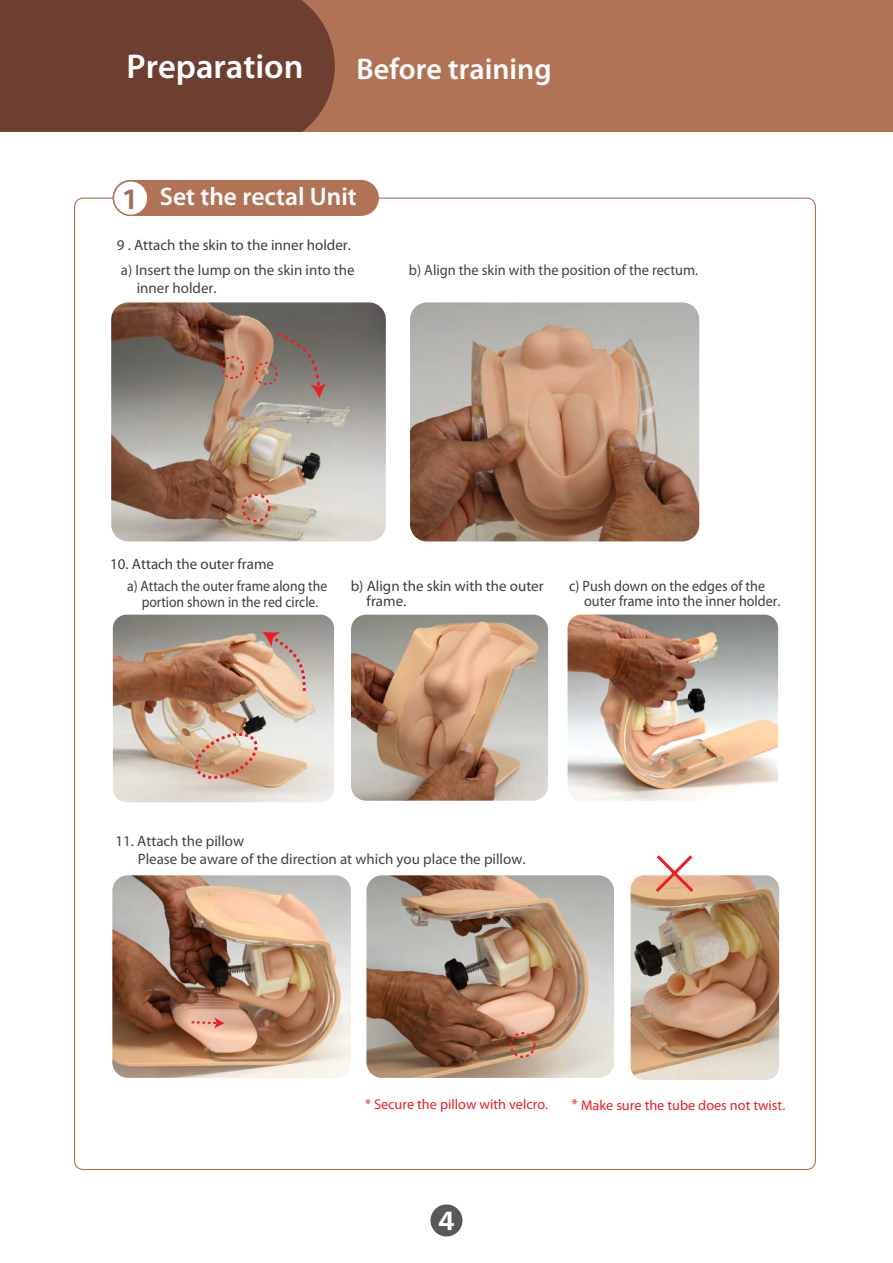
<style>
.page{position:relative;width:893px;height:1263px;background:#fff}
.page>*{position:absolute;margin:0;border:0;box-sizing:border-box;transform-origin:0 0}
.t1{font:600 34.5px "Myriad Pro";color:#fff}
.t2{font:600 30px "Myriad Pro";color:#fff}
.t3{font:600 25.5px "Myriad Pro";color:#fff}
.t4{font:700 25.5px "Koz Go Pro";color:#9e715e}
.t5{font:700 24px "Koz Go Pro";color:#fff}
.t6{font:15px/21.8px "Myriad Pro";color:#3e3e3f}
.t7{font:15px/18px "Myriad Pro";color:#414243}
.t8{font:15px/15px "Myriad Pro";color:#3e3e3f;scale:.94 1}
.t9{font:15px "Myriad Pro";color:#414243;scale:.96 1}
.t10{font:15px "Myriad Pro";color:#3e3e3f;scale:.91 1}
.t11{font:14.25px "Myriad Pro";color:#ee1d23}
.s1{font-family:"Koz Go Pro"}
</style>
<div class="page">
<div style="left:113px;top:181px;width:265px;height:34px;background:#b07355;border-radius:17px"></div>
<div style="left:113px;top:180px;width:266px;height:36px;border:2px solid #b07355;border-radius:17px"></div>
<img style="left:631px;top:875px;width:148px;height:205px">
<img style="left:351px;top:615px;width:197px;height:186px">
<img style="left:568px;top:615px;width:210px;height:186px">
<img style="left:113px;top:615px;width:221px;height:187px">
<img style="left:112px;top:875px;width:239px;height:203px">
<img style="left:111px;top:302px;width:275px;height:239px">
<img style="left:410px;top:302px;width:289px;height:239px">
<div style="left:0;top:0;width:893px;height:132px;background:#b07355"></div>
<div style="left:0;top:0;width:335px;height:132px;background:#6c3f30"></div>
<div style="left:430px;top:1204px;width:32px;height:32px;background:#57585a;border-radius:50%"></div>
<div style="left:113px;top:181px;width:35px;height:34px;background:#fff;border-radius:50%"></div>
<div style="left:113px;top:180px;width:36px;height:36px;border:2px solid #b07355;border-radius:50%"></div>
<svg style="left:190px;top:1017px;width:35px;height:12px"></svg>
<img style="left:366px;top:875px;width:248px;height:203px">
<svg style="left:274px;top:330px;width:52px;height:68px;background:#7f726c"></svg>
<div style="left:242px;top:494px;width:28px;height:28px;border:2px dashed #ee1d23;border-radius:50%"></div>
<div style="left:510px;top:1032px;width:25px;height:26px;border:2px dashed #ee1d23;border-radius:50%"></div>
<div style="left:221px;top:356px;width:23px;height:23px;border:2px dashed #ee1d23;border-radius:50%"></div>
<div style="left:255px;top:362px;width:23px;height:23px;border:2px dashed #ee1d23;border-radius:50%"></div>
<svg style="left:262px;top:632px;width:45px;height:62px;background:#d1b09e"></svg>
<svg style="left:652px;top:855px;width:45px;height:40px"></svg>
<svg style="left:189px;top:728px;width:74px;height:52px;background:#d0a990"></svg>
<h1 class="t1" style="left:126px;top:44px;width:179px">Preparation</h1>
<h2 class="t2" style="left:357px;top:50px;width:196px">Before training</h2>
<h3 class="t4" style="left:118px;top:183px;width:26px">１</h3>
<h3 class="t3" style="left:160px;top:180px;width:199px">Set the rectal Unit</h3>
<p class="t6" style="left:117px;top:234px;width:235px">9 . Attach the skin to the inner holder.</p>
<p class="t7" style="left:137px;top:261px;width:219px;text-indent:-16px">a) Insert the lump on the skin into the inner holder.</p>
<p class="t9" style="left:409px;top:261px;width:303px">b) Align the skin with the position of the rectum.</p>
<p class="t6" style="left:127px;top:553px;width:201px;text-indent:-17px">10. Attach the outer frame<br>a) Attach the outer frame along the</p>
<p class="t10" style="left:142px;top:593px;width:196px">portion shown in the red circle.</p>
<p class="t6" style="left:367px;top:578px;width:179px;line-height:15px;text-indent:-16px">b) Align the skin with the outer frame.</p>
<p class="t8" style="left:584px;top:578px;width:210px;text-indent:-15px">c) Push down on the edges of the outer frame into the inner holder.</p>
<p class="t7" style="left:138px;top:832px;width:389px;text-indent:-22px">11. Attach the pillow<br>Please be aware of the direction at which you place the pillow.</p>
<p class="t11" style="left:365px;top:1095px;width:185px">* Secure the pillow with velcro.</p>
<p class="t11" style="left:571px;top:1096px;width:215px"><span class="s1">*</span> Make sure the tube does not twist.</p>
<h3 class="t5" style="left:434px;top:1205px;width:25px">４</h3>
</div>
